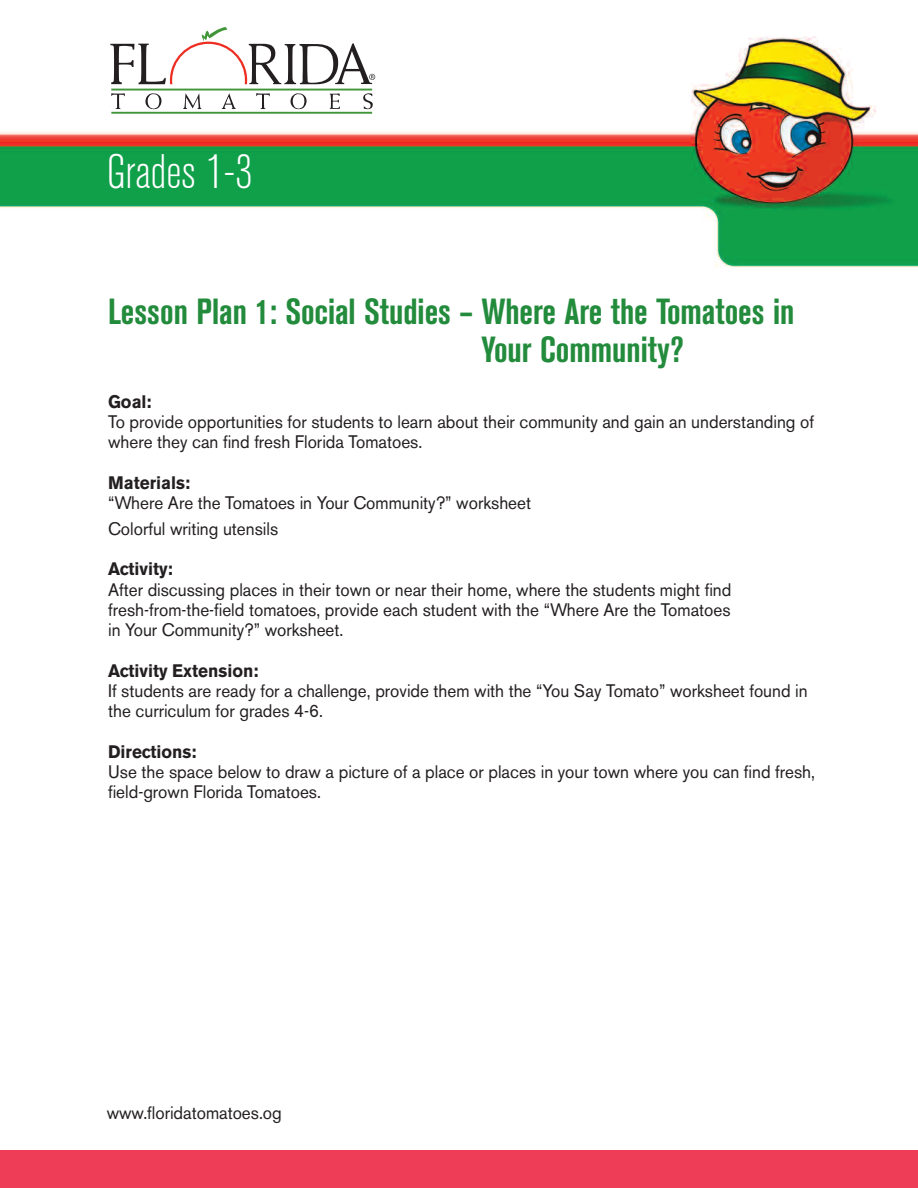
<style>
.page{position:relative;width:918px;height:1188px;background:#fff}
.page>*{position:absolute;margin:0;border:0;box-sizing:border-box;transform-origin:0 0}
.t1{font:300 condensed 48px "Akzidenz Grotesk BE";color:#fff}
.t2{font:700 condensed 36px/38.2px "Akzidenz Grotesk BE";color:#238b3c;scale:.95 1}
.t3{font:18px/20.2px "Akzidenz Grotesk BE";color:#231f20;scale:.95 1}
.t4{font:700 18px "Akzidenz Grotesk BE";color:#231f20;scale:.95 1}
</style>
<div class="page">
<img style="left:0;top:36px;width:918px;height:232px">
<div style="left:107px;top:27px;width:281px;height:87px;background:#fff"></div>
<hr style="left:111px;top:89px;width:261px;height:2px;background:#3f9537">
<svg style="left:111px;top:93px;width:262px;height:21px"></svg>
<svg style="left:110px;top:27px;width:265px;height:58px"></svg>
<div style="left:0;top:1150px;width:918px;height:38px;background:#ee3d56"></div>
<h1 class="t1" style="left:107px;top:155px;width:147px">Grades 1-3</h1>
<h2 class="t2" style="left:481px;top:295px;width:331px;text-indent:-373px">Lesson Plan 1: Social Studies – Where Are the Tomatoes in<br>Your Community?</h2>
<p class="t4" style="left:108px;top:395px;width:47px">Goal:</p>
<p class="t3" style="left:108px;top:414px;width:745px">To provide opportunities for students to learn about their community and gain an understanding of where they can find fresh Florida Tomatoes.</p>
<p class="t4" style="left:108px;top:476px;width:88px">Materials:</p>
<p class="t3" style="left:108px;top:492px;width:447px;line-height:25.7px">“Where Are the Tomatoes in Your Community?” worksheet<br>Colorful writing utensils</p>
<p class="t4" style="left:108px;top:562px;width:69px">Activity:</p>
<p class="t3" style="left:108px;top:581px;width:658px;text-align:justify">After discussing places in their town or near their home, where the students might find fresh-from-the-field tomatoes, provide each student with the “Where Are the Tomatoes in Your Community?” worksheet.</p>
<p class="t4" style="left:108px;top:663px;width:160px">Activity Extension:</p>
<p class="t3" style="left:108px;top:682px;width:738px">If students are ready for a challenge, provide them with the “You Say Tomato” worksheet found in the curriculum for grades 4-6.</p>
<p class="t4" style="left:108px;top:744px;width:94px">Directions:</p>
<p class="t3" style="left:108px;top:763px;width:746px">Use the space below to draw a picture of a place or places in your town where you can find fresh, field-grown Florida Tomatoes.</p>
<p class="t3" style="left:107px;top:1104px;width:186px">www.floridatomatoes.og</p>
</div>
